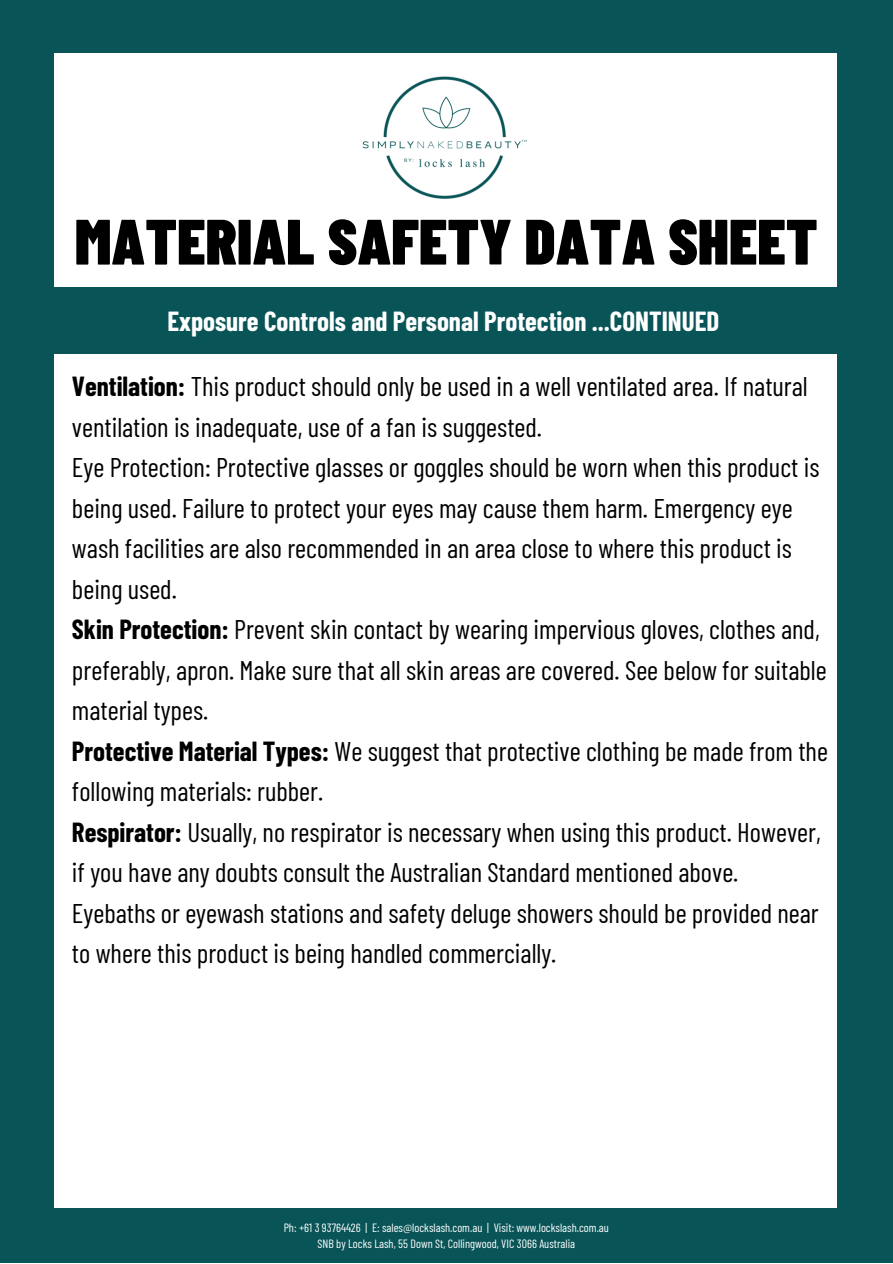
<style>
.page{position:relative;width:893px;height:1264px;background:#fff}
.page>*{position:absolute;margin:0;border:0;box-sizing:border-box;transform-origin:0 0}
.t1{font:900 63.9px "Barlow Condensed";color:#000}
.t2{font:27px/40.5px "Barlow Condensed";color:#000}
.t3{font:700 27px "Barlow Condensed";color:#fff}
.t4{font:12px/16px "Barlow Condensed";color:#fff;text-align:center}
.s1{font-weight:700}
</style>
<div class="page">
<div style="left:0;top:0;width:892px;height:1262px;background:#085457"></div>
<div style="left:54px;top:53px;width:782px;height:1154px;background:#fff"></div>
<div style="left:0;top:287px;width:891px;height:66px;background:#085457"></div>
<img style="left:360px;top:53px;width:168px;height:168px;border-radius:50%">
<h1 class="t1" style="left:75px;top:201px;width:744px">MATERIAL SAFETY DATA SHEET</h1>
<p class="t3" style="left:167px;top:304px;width:553px">Exposure Controls and Personal Protection ...CONTINUED</p>
<p class="t2" style="left:72px;top:365px;width:757px"><span class="s1">Ventilation:</span> This product should only be used in a well ventilated area. If natural ventilation is inadequate, use of a fan is suggested.<br>Eye Protection: Protective glasses or goggles should be worn when this product is being used. Failure to protect your eyes may cause them harm. Emergency eye wash facilities are also recommended in an area close to where this product is being used.<br><span class="s1">Skin Protection:</span> Prevent skin contact by wearing impervious gloves, clothes and, preferably, apron. Make sure that all skin areas are covered. See below for suitable material types.<br><span class="s1">Protective Material Types:</span> We suggest that protective clothing be made from the following materials: rubber.<br><span class="s1">Respirator:</span> Usually, no respirator is necessary when using this product. However, if you have any doubts consult the Australian Standard mentioned above.<br>Eyebaths or eyewash stations and safety deluge showers should be provided near to where this product is being handled commercially.</p>
<p class="t4" style="left:284px;top:1219px;width:327px">Ph: +61 3 93764426 | E: sales@lockslash.com.au | Visit: www.lockslash.com.au<br>SNB by Locks Lash, 55 Down St, Collingwood, VIC 3066 Australia</p>
</div>
